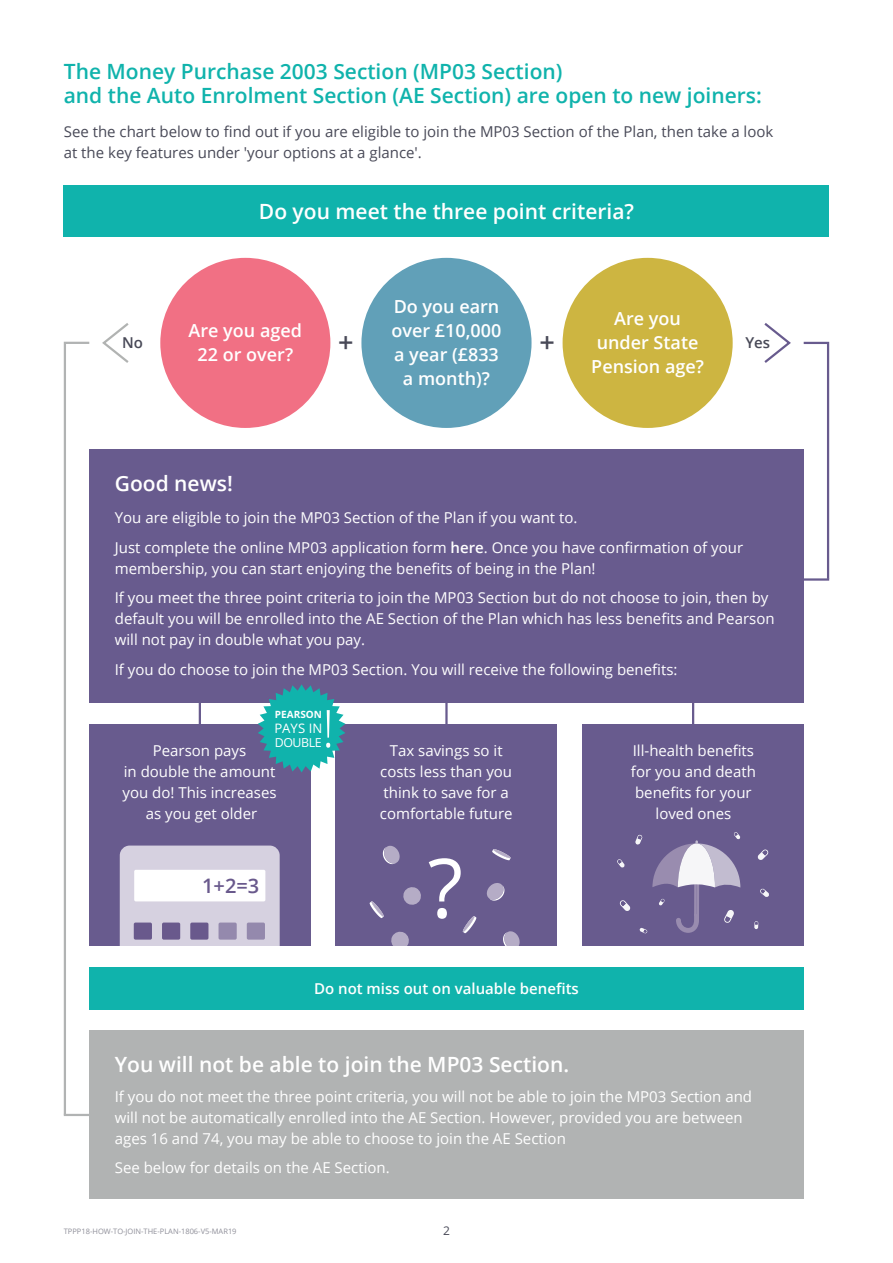
<style>
.page{position:relative;width:893px;height:1263px;background:#fff}
.page>*{position:absolute;margin:0;border:0;box-sizing:border-box;transform-origin:0 0}
.t1{font:82.05px "Open Sans";color:#fff}
.t2{font:300 51.9px "Open Sans";color:#fff}
.t3{font:600 27px "Open Sans";color:#484957}
.t4{font:600 21px/24px "Open Sans";color:#10b3ac}
.t5{font:600 21px "Open Sans";color:#fff}
.t6{font:600 19.95px "Open Sans";color:#69598c}
.t7{font:600 18px/24px "Open Sans";color:#fff;text-align:center}
.t8{font:15px/21px "Open Sans";color:#fff}
.t9{font:15px/21px "Open Sans";color:#484957}
.t10{font:600 15px "Open Sans";color:#fff}
.t11{font:600 15px "Open Sans";color:#484957}
.t12{font:13.05px "Open Sans";color:#fff}
.t13{font:12.45px "Open Sans";letter-spacing:-.03em;color:#fff}
.t14{font:12px "Open Sans";color:#484957}
.t15{font:700 10.05px "Open Sans";color:#fff}
.t16{font:7.5px "Open Sans";color:#8f8f99}
.s1{font-weight:600}
</style>
<div class="page">
<div style="left:89px;top:724px;width:221px;height:222px;background:#685b8e"></div>
<div style="left:336px;top:724px;width:221px;height:222px;background:#685b8e"></div>
<div style="left:583px;top:724px;width:221px;height:222px;background:#685b8e"></div>
<div style="left:89px;top:1031px;width:715px;height:168px;background:#b1b3b3"></div>
<div style="left:89px;top:449px;width:715px;height:254px;background:#685b8e"></div>
<svg style="left:63px;top:341px;width:29px;height:775px"></svg>
<svg style="left:803px;top:341px;width:27px;height:240px"></svg>
<hr style="left:781px;top:578px;width:48px;height:3px;background:#685b8e">
<hr style="left:692px;top:692px;width:2px;height:40px;background:#685b8e">
<hr style="left:445px;top:682px;width:3px;height:52px;background:#685b8e">
<hr style="left:199px;top:695px;width:2px;height:35px;background:#685b8e">
<hr style="left:64px;top:1114px;width:47px;height:2px;background:#b1b3b3">
<div style="left:120px;top:845px;width:160px;height:101px;background:#d6d1e0"></div>
<div style="left:134px;top:870px;width:131px;height:31px;background:#fff;border-radius:2px"></div>
<div style="left:134px;top:922px;width:18px;height:18px;background:#69598c;border-radius:2px"></div>
<div style="left:162px;top:922px;width:18px;height:18px;background:#69598c;border-radius:2px"></div>
<div style="left:190px;top:922px;width:18px;height:18px;background:#69598c;border-radius:2px"></div>
<div style="left:219px;top:922px;width:18px;height:18px;background:#9489ad;border-radius:2px"></div>
<div style="left:247px;top:922px;width:18px;height:18px;background:#9489ad;border-radius:2px"></div>
<svg style="left:487px;top:883px;width:17px;height:17px"></svg>
<svg style="left:383px;top:846px;width:17px;height:18px"></svg>
<svg style="left:503px;top:931px;width:17px;height:15px"></svg>
<svg style="left:403px;top:887px;width:18px;height:18px"></svg>
<svg style="left:391px;top:931px;width:18px;height:15px"></svg>
<svg style="left:370px;top:901px;width:14px;height:17px"></svg>
<svg style="left:492px;top:849px;width:19px;height:11px"></svg>
<svg style="left:463px;top:916px;width:13px;height:17px"></svg>
<svg style="left:757px;top:849px;width:11px;height:11px"></svg>
<svg style="left:760px;top:888px;width:9px;height:9px"></svg>
<svg style="left:754px;top:921px;width:4px;height:8px"></svg>
<svg style="left:617px;top:832px;width:123px;height:101px"></svg>
<div style="left:89px;top:967px;width:715px;height:42px;background:#10b3ac"></div>
<div style="left:160px;top:258px;width:170px;height:170px;background:#f17084;border-radius:50%"></div>
<div style="left:361px;top:258px;width:170px;height:170px;background:#61a0b8;border-radius:50%"></div>
<div style="left:563px;top:258px;width:170px;height:170px;background:#cdb541;border-radius:50%"></div>
<svg style="left:764px;top:323px;width:27px;height:40px"></svg>
<svg style="left:102px;top:323px;width:27px;height:40px"></svg>
<svg style="left:258px;top:684px;width:87px;height:88px"></svg>
<div style="left:64px;top:186px;width:765px;height:51px;background:#10b3ac"></div>
<h3 class="t4" style="left:64px;top:59px;width:700px">The Money Purchase 2003 Section (MP03 Section)<br>and the Auto Enrolment Section (AE Section) are open to new joiners:</h3>
<p class="t9" style="left:64px;top:120px;width:711px">See the chart below to find out if you are eligible to join the MP03 Section of the Plan, then take a look at the key features under 'your options at a glance'.</p>
<h3 class="t5" style="left:259px;top:197px;width:377px">Do you meet the three point criteria?</h3>
<p class="t7" style="left:392px;top:294px;width:111px">Do you earn over £10,000 a year (£833 a month)?</p>
<p class="t7" style="left:591px;top:306px;width:114px">Are you under State<br>Pension age?</p>
<p class="t7" style="left:189px;top:318px;width:115px">Are you aged<br>22 or over?</p>
<p class="t11" style="left:122px;top:333px;width:22px">No</p>
<h3 class="t3" style="left:338px;top:324px;width:17px">+</h3>
<h3 class="t3" style="left:539px;top:324px;width:17px">+</h3>
<p class="t11" style="left:745px;top:333px;width:26px">Yes</p>
<h3 class="t5" style="left:115px;top:469px;width:120px">Good news!</h3>
<p class="t8" style="left:115px;top:503px;width:630px;line-height:29.5px">You are eligible to join the MP03 Section of the Plan if you want to.<br>Just complete the online MP03 application form <span class="s1">here</span>. Once you have confirmation of your</p>
<p class="t8" style="left:115px;top:553px;width:655px;line-height:29.5px">membership, you can start enjoying the benefits of being in the Plan!<br>If you meet the three point criteria to join the MP03 Section but do not choose to join, then by</p>
<p class="t8" style="left:115px;top:608px;width:661px">default you will be enrolled into the AE Section of the Plan which has less benefits and Pearson will not pay in double what you pay.</p>
<p class="t8" style="left:115px;top:658px;width:564px">If you do choose to join the MP03 Section. You will receive the following benefits:</p>
<h2 class="t2" style="left:322px;top:693px;width:14px">!</h2>
<p class="t15" style="left:275px;top:707px;width:49px">PEARSON</p>
<p class="t12" style="left:274px;top:719px;width:49px">PAYS IN</p>
<p class="t13" style="left:275px;top:734px;width:49px">DOUBLE</p>
<p class="t8" style="left:123px;top:740px;width:155px;text-align:center">Pearson pays<br>in double the amount you do! This increases as you get older</p>
<p class="t8" style="left:380px;top:740px;width:134px;text-align:center">Tax savings so it costs less than you think to save for a comfortable future</p>
<p class="t8" style="left:631px;top:740px;width:126px;text-align:center">Ill-health benefits for you and death benefits for your loved ones</p>
<h3 class="t6" style="left:202px;top:872px;width:59px">1+2=3</h3>
<h1 class="t1" style="left:428px;top:832px;width:37px">?</h1>
<p class="t10" style="left:314px;top:978px;width:266px">Do not miss out on valuable benefits</p>
<h3 class="t5" style="left:115px;top:1050px;width:456px">You will not be able to join the MP03 Section.</h3>
<p class="t8" style="left:115px;top:1085px;width:639px">If you do not meet the three point criteria, you will not be able to join the MP03 Section and will not be automatically enrolled into the AE Section. However, provided you are between ages 16 and 74, you may be able to choose to join the AE Section</p>
<p class="t8" style="left:115px;top:1157px;width:276px">See below for details on the AE Section.</p>
<p class="t16" style="left:64px;top:1226px;width:174px">TPPP18-HOW-TO-JOIN-THE-PLAN-1806-V5-MAR19</p>
<p class="t14" style="left:443px;top:1222px;width:8px">2</p>
</div>
